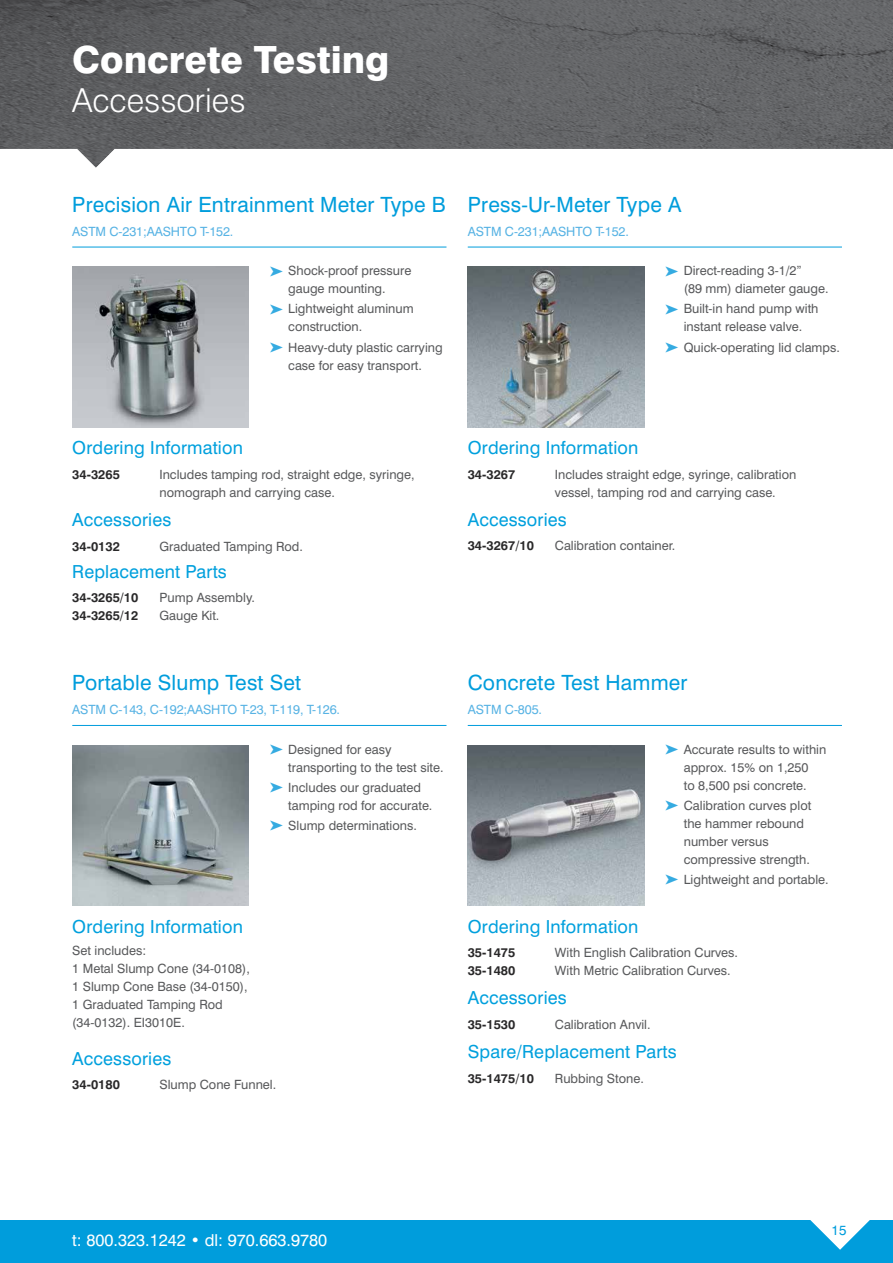
<style>
.page{position:relative;width:893px;height:1263px;background:#fff}
.page>*{position:absolute;margin:0;border:0;box-sizing:border-box;transform-origin:0 0}
.t1{font:800 37.5px "Swiss 721 BT";color:#fff}
.t2{font:300 33px "Swiss 721 BT";color:#fff}
.t3{font:21px "Swiss 721 BT";letter-spacing:.01em;color:#009ddc}
.t4{font:18px "Swiss 721 BT";letter-spacing:.01em;color:#00a0dd}
.t5{font:16.5px "Swiss 721 BT";color:#fff}
.t6{font:13.5px "Swiss 721 BT";color:#009ddc}
.t7{font:12.75px/18px "Swiss 721 BT";color:#58595b}
.t8{font:12.75px "Swiss 721 BT";letter-spacing:-.01em;color:#58b3e4}
.t9{font:700 12.75px "Swiss 721 BT";color:#292829}
</style>
<div class="page">
<div style="left:0;top:1220px;width:893px;height:43px;background:#009ddc"></div>
<svg style="left:810px;top:1220px;width:60px;height:30px"></svg>
<img style="left:0;top:0;width:893px;height:167px">
<hr style="left:72px;top:247px;width:374px;height:1px;background:#009ddc">
<hr style="left:72px;top:725px;width:374px;height:1px;background:#009ddc">
<hr style="left:468px;top:247px;width:374px;height:1px;background:#009ddc">
<img style="left:72px;top:267px;width:177px;height:160px">
<img style="left:72px;top:745px;width:177px;height:161px">
<img style="left:468px;top:267px;width:176px;height:160px">
<hr style="left:468px;top:725px;width:374px;height:1px;background:#009ddc">
<img style="left:468px;top:745px;width:176px;height:161px">
<h1 class="t1" style="left:72px;top:36px;width:319px">Concrete Testing</h1>
<h2 class="t2" style="left:72px;top:80px;width:175px">Accessories</h2>
<h3 class="t3" style="left:72px;top:191px;width:375px">Precision Air Entrainment Meter Type B</h3>
<p class="t8" style="left:72px;top:224px;width:163px">ASTM C-231;AASHTO T-152.</p>
<p class="t7" style="left:288px;top:262px;width:125px">Shock-proof pressure gauge mounting.</p>
<p class="t7" style="left:288px;top:300px;width:127px">Lightweight aluminum construction.</p>
<p class="t7" style="left:288px;top:338px;width:156px">Heavy-duty plastic carrying case for easy transport.</p>
<h3 class="t3" style="left:468px;top:191px;width:215px">Press-Ur-Meter Type A</h3>
<p class="t8" style="left:468px;top:224px;width:163px">ASTM C-231;AASHTO T-152.</p>
<p class="t7" style="left:684px;top:262px;width:146px">Direct-reading 3-1/2”<br>(89 mm) diameter gauge.</p>
<p class="t7" style="left:684px;top:300px;width:136px">Built-in hand pump with instant release valve.</p>
<p class="t7" style="left:684px;top:338px;width:158px">Quick-operating lid clamps.</p>
<h3 class="t4" style="left:72px;top:437px;width:172px">Ordering Information</h3>
<p class="t9" style="left:72px;top:466px;width:49px">34-3265</p>
<p class="t7" style="left:159px;top:465px;width:257px">Includes tamping rod, straight edge, syringe, nomograph and carrying case.</p>
<h3 class="t4" style="left:72px;top:509px;width:101px">Accessories</h3>
<p class="t9" style="left:72px;top:538px;width:49px">34-0132</p>
<p class="t7" style="left:159px;top:537px;width:145px">Graduated Tamping Rod.</p>
<h3 class="t4" style="left:72px;top:561px;width:156px">Replacement Parts</h3>
<p class="t9" style="left:72px;top:590px;width:68px">34-3265/10</p>
<p class="t7" style="left:159px;top:589px;width:97px">Pump Assembly.</p>
<p class="t9" style="left:72px;top:608px;width:68px">34-3265/12</p>
<p class="t7" style="left:159px;top:607px;width:62px">Gauge Kit.</p>
<h3 class="t3" style="left:72px;top:670px;width:230px">Portable Slump Test Set</h3>
<p class="t8" style="left:72px;top:702px;width:269px">ASTM C-143, C-192;AASHTO T-23, T-119, T-126.</p>
<p class="t7" style="left:288px;top:740px;width:157px">Designed for easy transporting to the test site.</p>
<p class="t7" style="left:288px;top:778px;width:146px">Includes our graduated tamping rod for accurate.</p>
<p class="t7" style="left:288px;top:816px;width:130px">Slump determinations.</p>
<h3 class="t4" style="left:72px;top:915px;width:172px">Ordering Information</h3>
<p class="t7" style="left:72px;top:941px;width:179px">Set includes:<br>1 Metal Slump Cone (34-0108),<br>1 Slump Cone Base (34-0150),<br>1 Graduated Tamping Rod (34-0132). EI3010E.</p>
<h3 class="t4" style="left:72px;top:1048px;width:101px">Accessories</h3>
<p class="t9" style="left:72px;top:1077px;width:49px">34-0180</p>
<p class="t7" style="left:159px;top:1076px;width:118px">Slump Cone Funnel.</p>
<h3 class="t4" style="left:468px;top:437px;width:172px">Ordering Information</h3>
<p class="t9" style="left:468px;top:466px;width:49px">34-3267</p>
<p class="t7" style="left:555px;top:465px;width:243px">Includes straight edge, syringe, calibration vessel, tamping rod and carrying case.</p>
<h3 class="t4" style="left:468px;top:509px;width:101px">Accessories</h3>
<p class="t9" style="left:468px;top:538px;width:68px">34-3267/10</p>
<p class="t7" style="left:555px;top:537px;width:122px">Calibration container.</p>
<h3 class="t3" style="left:468px;top:670px;width:221px">Concrete Test Hammer</h3>
<p class="t8" style="left:468px;top:702px;width:76px">ASTM C-805.</p>
<p class="t7" style="left:684px;top:740px;width:144px">Accurate results to within approx. 15% on 1,250<br>to 8,500 psi concrete.</p>
<p class="t7" style="left:684px;top:796px;width:129px">Calibration curves plot the hammer rebound number versus compressive strength.</p>
<p class="t7" style="left:684px;top:870px;width:146px">Lightweight and portable.</p>
<h3 class="t4" style="left:468px;top:915px;width:172px">Ordering Information</h3>
<p class="t9" style="left:468px;top:945px;width:49px">35-1475</p>
<p class="t7" style="left:555px;top:943px;width:185px">With English Calibration Curves.</p>
<p class="t9" style="left:468px;top:963px;width:49px">35-1480</p>
<p class="t7" style="left:555px;top:961px;width:177px">With Metric Calibration Curves.</p>
<h3 class="t4" style="left:468px;top:987px;width:101px">Accessories</h3>
<p class="t9" style="left:468px;top:1016px;width:49px">35-1530</p>
<p class="t7" style="left:555px;top:1015px;width:97px">Calibration Anvil.</p>
<h3 class="t4" style="left:468px;top:1041px;width:211px">Spare/Replacement Parts</h3>
<p class="t9" style="left:468px;top:1070px;width:68px">35-1475/10</p>
<p class="t7" style="left:555px;top:1069px;width:90px">Rubbing Stone.</p>
<p class="t5" style="left:72px;top:1230px;width:257px">t: 800.323.1242 • dl: 970.663.9780</p>
<p class="t6" style="left:832px;top:1222px;width:16px">15</p>
</div>
